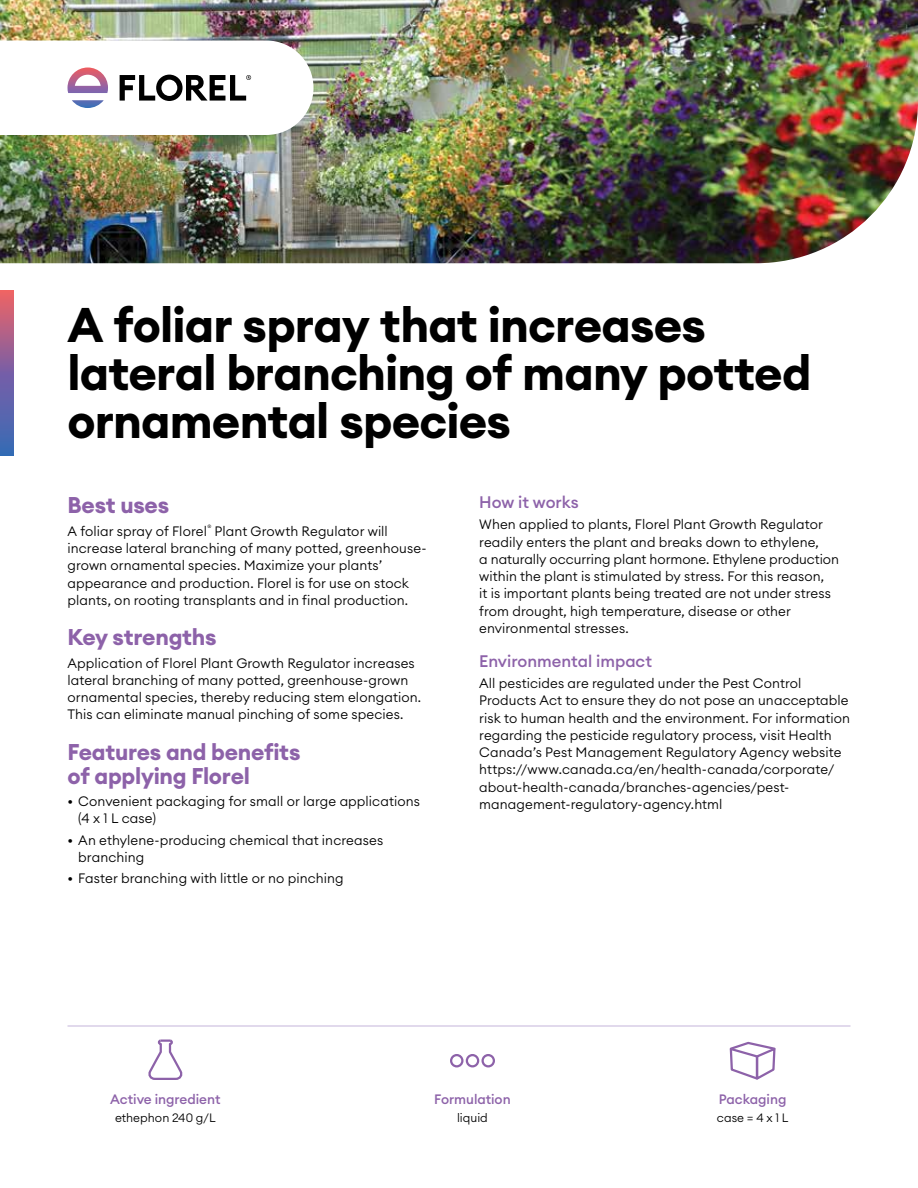
<style>
.page{position:relative;width:918px;height:1188px;background:#fff}
.page>*{position:absolute;margin:0;border:0;box-sizing:border-box;transform-origin:0 0}
.Main_Heading{font:700 48px/48px "Euclid Circular A";letter-spacing:-.02em;color:#000}
.Subhead{font:700 22.5px/24px "Euclid Circular A";letter-spacing:-.015em;color:#8d62a9}
.Sub_Subhead{font:500 16.5px "Euclid Circular A";letter-spacing:-.005em;color:#8d62a9}
.Body_Copy{font:300 13.5px/17.2px "Euclid Circular A";letter-spacing:.01em;color:#000}
.Image_Description_-_Centred{font:500 13.5px "Euclid Circular A";letter-spacing:-.005em;color:#8d62a9}
.Image_Sub_Description_-_Centred{font:300 12px "Euclid Circular A";letter-spacing:.005em;color:#000}
.Body_Copy-2{font:300 4.8px "Euclid Circular A";color:#000}
</style>
<div class="page">
<img style="left:0;top:0;width:918px;height:263px">
<svg style="left:0;top:290px;width:14px;height:166px;background:#856399"></svg>
<hr style="left:68px;top:1025px;width:782px;height:2px;background:#d8cde6">
<div style="left:450px;top:1054px;width:14px;height:13px;border:2px solid #8d62a9;border-radius:50%"></div>
<div style="left:466px;top:1054px;width:13px;height:13px;border:2px solid #8d62a9;border-radius:50%"></div>
<div style="left:482px;top:1054px;width:13px;height:13px;border:2px solid #8d62a9;border-radius:50%"></div>
<svg style="left:148px;top:1039px;width:35px;height:41px"></svg>
<svg style="left:729px;top:1041px;width:47px;height:39px"></svg>
<svg style="left:0;top:40px;width:314px;height:95px"></svg>
<p class="Main_Heading" style="left:68px;top:302px;width:746px">A foliar spray that increases lateral branching of many potted ornamental species</p>
<p class="Subhead" style="left:68px;top:493px;width:103px">Best uses</p>
<p class="Body_Copy" style="left:68px;top:522px;width:141px">A foliar spray of Florel</p>
<p class="Body_Copy-2" style="left:207px;top:523px;width:5px">®</p>
<p class="Body_Copy" style="left:68px;top:522px;width:361px;text-indent:147px">Plant Growth Regulator will increase lateral branching of many potted, greenhouse&shy;grown ornamental species. Maximize your plants’ appearance and production. Florel is for use on stock plants, on rooting transplants and in final production.</p>
<p class="Subhead" style="left:68px;top:625px;width:151px">Key strengths</p>
<p class="Body_Copy" style="left:68px;top:654px;width:355px">Application of Florel Plant Growth Regulator increases lateral branching of many potted, greenhouse-grown ornamental species, thereby reducing stem elongation.<br>This can eliminate manual pinching of some species.</p>
<p class="Subhead" style="left:68px;top:740px;width:234px">Features and benefits of applying Florel</p>
<p class="Body_Copy" style="left:78px;top:793px;width:343px;text-indent:-11px">• Convenient packaging for small or large applications (4 x 1 L case)</p>
<p class="Body_Copy" style="left:78px;top:831px;width:306px;text-indent:-11px">• An ethylene-producing chemical that increases branching</p>
<p class="Body_Copy" style="left:68px;top:869px;width:278px">• Faster branching with little or no pinching</p>
<p class="Sub_Subhead" style="left:479px;top:492px;width:101px">How it works</p>
<p class="Body_Copy" style="left:479px;top:516px;width:361px">When applied to plants, Florel Plant Growth Regulator readily enters the plant and breaks down to ethylene,<br>a naturally occurring plant hormone. Ethylene production within the plant is stimulated by stress. For this reason,<br>it is important plants being treated are not under stress from drought, high temperature, disease or other environmental stresses.</p>
<p class="Sub_Subhead" style="left:479px;top:651px;width:174px">Environmental impact</p>
<p class="Body_Copy" style="left:479px;top:674px;width:372px">All pesticides are regulated under the Pest Control Products Act to ensure they do not pose an unacceptable risk to human health and the environment. For information regarding the pesticide regulatory process, visit Health Canada’s Pest Management Regulatory Agency website https://www.canada.ca/en/health-canada/corporate/ about-health-canada/branches-agencies/pest&shy;management-regulatory-agency.html</p>
<p class="Image_Description_-_Centred" style="left:110px;top:1091px;width:112px">Active ingredient</p>
<p class="Image_Sub_Description_-_Centred" style="left:115px;top:1110px;width:102px">ethephon 240 g/L</p>
<p class="Image_Description_-_Centred" style="left:434px;top:1091px;width:78px">Formulation</p>
<p class="Image_Sub_Description_-_Centred" style="left:457px;top:1110px;width:32px">liquid</p>
<p class="Image_Description_-_Centred" style="left:719px;top:1091px;width:69px">Packaging</p>
<p class="Image_Sub_Description_-_Centred" style="left:717px;top:1110px;width:73px">case = 4 x 1 L</p>
</div>
